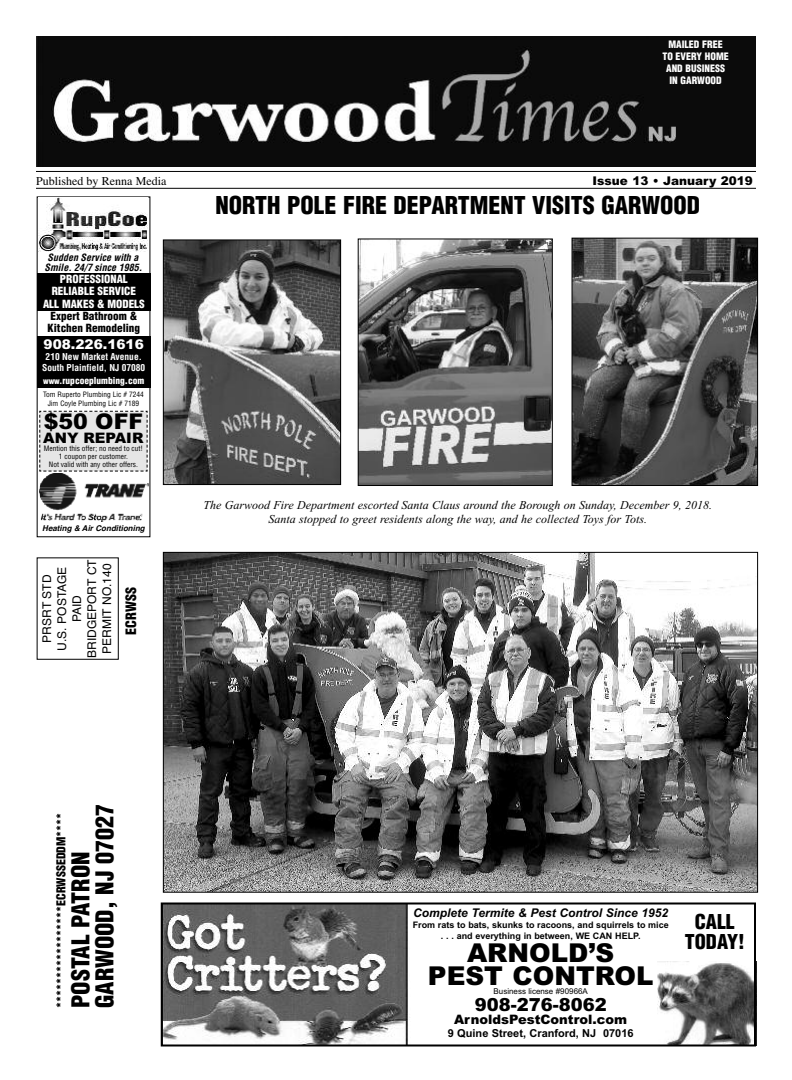
<style>
.page{position:relative;width:792px;height:1080px;background:#fff}
.page>*{position:absolute;margin:0;border:0;box-sizing:border-box;transform-origin:0 0}
.t1{font:900 26px/23px "Arial";color:#000;text-align:center}
.t2{font:900 condensed 24px/24px "Helvetica";color:#000}
.t3{font:900 21.7px "Arial";color:#000}
.t4{font:900 condensed 20px/20px "Helvetica";color:#000;text-align:center}
.t5{font:900 18px "Arial";color:#000}
.t6{font:900 14.4px "Arial";color:#000}
.t7{font:900 condensed 14px "Helvetica";color:#000}
.t8{font:900 13.4px "Arial";color:#fff}
.t9{font:900 13px "Arial";color:#000}
.t10{font:italic 12px/14px "Times New Roman";color:#000;text-align:center}
.t11{font:12px/15px "Helvetica";color:#000;text-align:center}
.t12{font:italic 700 12px "Arial";color:#000}
.t13{font:900 condensed 12px "Helvetica";color:#000}
.t14{font:12px "Times";color:#000}
.t15{font:900 12px "Arial";color:#000}
.t16{font:900 condensed 11px/12px "Helvetica";color:#fff;text-align:center}
.t17{font:900 condensed 11px/12px "Helvetica";color:#000}
.t18{font:700 11px "Arial";color:#000}
.t19{font:900 condensed 10px/12px "Helvetica";color:#fff;text-align:center}
.t20{font:italic 700 condensed 9.8px/10.4px "Helvetica";color:#000;text-align:center}
.t21{font:700 condensed 9.3px/11.3px "Helvetica";color:#fff;text-align:center}
.t22{font:900 condensed 9.3px "Helvetica";color:#fff}
.t23{font:700 9px/11px "Arial";color:#000;text-align:center}
.t24{font:italic 700 8px "Helvetica";color:#000}
.t25{font:8px "Arial";color:#000}
.t26{font:condensed 7.2px/8.3px "Helvetica";color:#000;text-align:center}
.s1{font-size:10.3px}
.s2{font-size:8.2px}
</style>
<div class="page">
<img style="left:36px;top:36px;width:720px;height:130px">
<hr style="left:36px;top:171px;width:720px;height:1px;background:#000">
<hr style="left:36px;top:188px;width:720px;height:1px;background:#000">
<img style="left:658px;top:963px;width:95px;height:80px">
<img style="left:164px;top:905px;width:244px;height:138px">
<div style="left:161px;top:902px;width:595px;height:144px;border:2px solid #000"></div>
<div style="left:37px;top:273px;width:113px;height:38px;background:#000"></div>
<img style="left:39px;top:197px;width:109px;height:55px">
<img style="left:39px;top:474px;width:109px;height:47px">
<svg style="left:39px;top:410px;width:109px;height:62px;background:#e0e0e0"></svg>
<div style="left:37px;top:336px;width:113px;height:52px;background:#000"></div>
<img style="left:574px;top:240px;width:182px;height:244px">
<div style="left:572px;top:238px;width:186px;height:248px;border:1px solid #000"></div>
<img style="left:360px;top:240px;width:191px;height:244px">
<div style="left:358px;top:238px;width:195px;height:248px;border:1px solid #000"></div>
<img style="left:165px;top:241px;width:174px;height:242px">
<div style="left:163px;top:239px;width:178px;height:246px;border:1px solid #000"></div>
<img style="left:165px;top:554px;width:591px;height:337px">
<div style="left:37px;top:557px;width:82px;height:103px;border:1px solid #000"></div>
<p class="t19" style="left:662px;top:39px;width:68px">MAILED FREE<br>TO EVERY HOME<br>AND BUSINESS<br>IN GARWOOD</p>
<p class="t14" style="left:36px;top:173px;width:132px">Published by Renna Media</p>
<p class="t15" style="left:593px;top:173px;width:162px">Issue 13 • January 2019</p>
<p class="t20" style="left:45px;top:252px;width:99px">Sudden Service with a<br>Smile. 24/7 since 1985<span class="s1">.</span></p>
<p class="t16" style="left:52px;top:273px;width:86px">PROFESSIONAL<br>RELIABLE SERVICE</p>
<p class="t16" style="left:43px;top:298px;width:103px">ALL MAKES &amp; MODELS</p>
<p class="t17" style="left:48px;top:310px;width:94px">Expert Bathroom &amp;<br>Kitchen Remodeling</p>
<p class="t8" style="left:44px;top:336px;width:102px">908.226.1616</p>
<p class="t21" style="left:42px;top:351px;width:105px">210 New Market Avenue.<br>South Plainfield, NJ 07080</p>
<p class="t22" style="left:43px;top:375px;width:103px"><span class="s2">www.</span>rupcoeplumbing.com</p>
<p class="t26" style="left:43px;top:390px;width:102px;line-height:9.3px">Tom Ruperto Plumbing Lic # 7244<br>Jim Coyle Plumbing Lic # 7189</p>
<h3 class="t3" style="left:44px;top:409px;width:101px">$50 OFF</h3>
<p class="t6" style="left:43px;top:429px;width:102px">ANY REPAIR</p>
<p class="t26" style="left:44px;top:444px;width:101px">Mention this offer; no need to cut!<br>1 coupon per customer.<br>Not valid with any other offers.</p>
<p class="t24" style="left:42px;top:524px;width:104px">Heating &amp; Air Conditioning</p>
<p class="t11" style="left:40px;top:658px;width:100px;rotate:-90deg">PRSRT STD<br>U.S. POSTAGE<br>PAID<br>BRIDGEPORT CT<br>PERMIT NO.140</p>
<p class="t7" style="left:123px;top:635px;width:49px;rotate:-90deg">ECRWSS</p>
<h2 class="t2" style="left:216px;top:194px;width:486px">NORTH POLE FIRE DEPARTMENT VISITS GARWOOD</h2>
<p class="t10" style="left:204px;top:498px;width:510px">The Garwood Fire Department escorted Santa Claus around the Borough on Sunday, December 9, 2018.<br>Santa stopped to greet residents along the way, and he collected Toys for Tots.</p>
<p class="t13" style="left:54px;top:1008px;width:197px;rotate:-90deg">*****************ECRWSSEDDM****</p>
<h2 class="t2" style="left:69px;top:1008px;width:205px;rotate:-90deg">POSTAL PATRON<br>GARWOOD, NJ 07027</h2>
<p class="t12" style="left:413px;top:906px;width:256px">Complete Termite &amp; Pest Control Since 1952</p>
<p class="t23" style="left:413px;top:920px;width:258px">From rats to bats, skunks to racoons, and squirrels to mice . . . and everything in between, WE CAN HELP.</p>
<h1 class="t1" style="left:428px;top:942px;width:227px">ARNOLD’S<br>PEST CONTROL</h1>
<p class="t25" style="left:494px;top:987px;width:96px">Business license #90966A</p>
<h3 class="t5" style="left:475px;top:995px;width:134px">908-276-8062</h3>
<p class="t9" style="left:454px;top:1012px;width:175px">ArnoldsPestControl.com</p>
<p class="t18" style="left:448px;top:1027px;width:187px">9 Quine Street, Cranford, NJ 07016</p>
<h3 class="t4" style="left:685px;top:912px;width:62px">CALL<br>TODAY!</h3>
</div>
